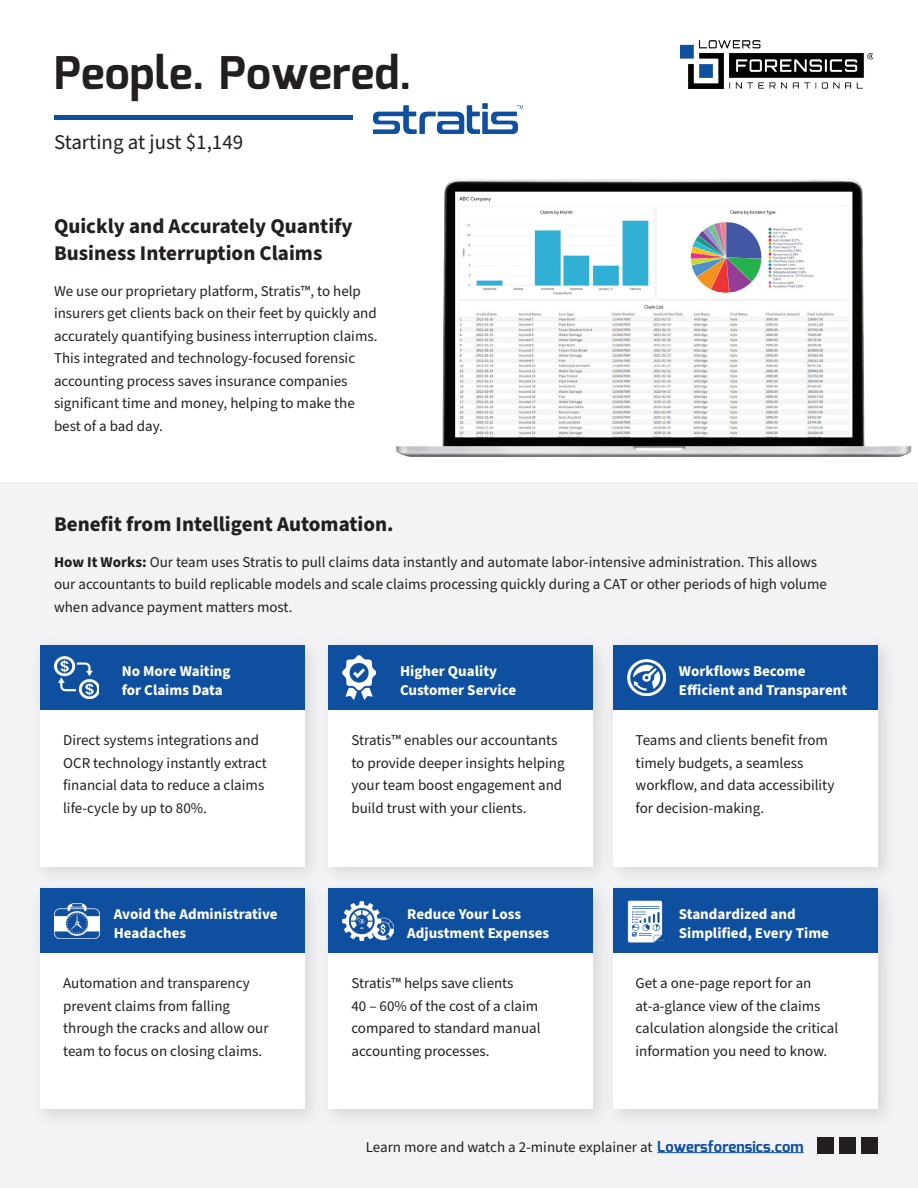
<style>
.page{position:relative;width:918px;height:1188px;background:#fff}
.page>*{position:absolute;margin:0;border:0;box-sizing:border-box;transform-origin:0 0}
.t1{font:700 45px "Mina";color:#231f20}
.t2{font:700 21px/27px "Source Sans Pro";color:#231f20}
.t3{font:21px "Source Sans Pro";color:#231f20}
.t4{font:15px/22.5px "Source Sans Pro";color:#231f20}
.t5{font:700 15px/19.5px "Source Sans Pro";color:#fff}
.s1{font-weight:700}
.s2{font-family:"Mina";font-weight:700;color:#0f4fa0}
</style>
<div class="page">
<div style="left:0;top:483px;width:918px;height:705px;background:#f3f3f5"></div>
<img style="left:681px;top:40px;width:192px;height:49px">
<img style="left:373px;top:104px;width:150px;height:29px">
<div style="left:54px;top:115px;width:299px;height:5px;background:#0f4fa0"></div>
<img style="left:389px;top:179px;width:529px;height:304px">
<hr style="left:657px;top:1152px;width:147px;height:1px;background:#0f4fa0">
<div style="left:817px;top:1137px;width:17px;height:17px;background:#231f20"></div>
<div style="left:839px;top:1137px;width:17px;height:17px;background:#231f20"></div>
<div style="left:861px;top:1137px;width:17px;height:17px;background:#231f20"></div>
<div style="left:29px;top:635px;width:869px;height:494px;background:#231f20;opacity:.14"></div>
<div style="left:40px;top:646px;width:264px;height:220px;background:#fff"></div>
<div style="left:40px;top:646px;width:264px;height:64px;background:#0f4fa0"></div>
<img style="left:54px;top:657px;width:45px;height:42px">
<div style="left:40px;top:889px;width:264px;height:220px;background:#fff"></div>
<div style="left:40px;top:889px;width:264px;height:64px;background:#0f4fa0"></div>
<img style="left:54px;top:903px;width:46px;height:35px">
<div style="left:328px;top:889px;width:264px;height:220px;background:#fff"></div>
<div style="left:328px;top:889px;width:265px;height:64px;background:#0f4fa0"></div>
<img style="left:343px;top:901px;width:50px;height:39px">
<div style="left:328px;top:646px;width:264px;height:220px;background:#fff"></div>
<div style="left:328px;top:646px;width:265px;height:64px;background:#0f4fa0"></div>
<img style="left:343px;top:656px;width:32px;height:44px">
<div style="left:614px;top:646px;width:264px;height:220px;background:#fff"></div>
<div style="left:614px;top:646px;width:264px;height:64px;background:#0f4fa0"></div>
<img style="left:628px;top:660px;width:37px;height:36px">
<div style="left:614px;top:889px;width:264px;height:220px;background:#fff"></div>
<div style="left:614px;top:889px;width:264px;height:64px;background:#0f4fa0"></div>
<img style="left:628px;top:899px;width:36px;height:43px">
<h1 class="t1" style="left:54px;top:47px;width:359px">People. Powered.</h1>
<h2 class="t3" style="left:54px;top:128px;width:191px">Starting at just $1,149</h2>
<h2 class="t2" style="left:54px;top:213px;width:300px">Quickly and Accurately Quantify<br>Business Interruption Claims</h2>
<p class="t4" style="left:54px;top:280px;width:325px">We use our proprietary platform, Stratis™, to help insurers get clients back on their feet by quickly and accurately quantifying business interruption claims.<br>This integrated and technology-focused forensic accounting process saves insurance companies significant time and money, helping to make the best of a bad day.</p>
<h2 class="t2" style="left:54px;top:511px;width:341px">Benefit from Intelligent Automation.</h2>
<p class="t4" style="left:54px;top:551px;width:775px"><span class="s1">How It Works:</span> Our team uses Stratis to pull claims data instantly and automate labor-intensive administration. This allows our accountants to build replicable models and scale claims processing quickly during a CAT or other periods of high volume when advance payment matters most.</p>
<p class="t5" style="left:122px;top:661px;width:110px">No More Waiting for Claims Data</p>
<p class="t4" style="left:63px;top:730px;width:205px">Direct systems integrations and<br>OCR technology instantly extract financial data to reduce a claims life-cycle by up to 80%.</p>
<p class="t5" style="left:114px;top:904px;width:165px">Avoid the Administrative<br>Headaches</p>
<p class="t4" style="left:63px;top:973px;width:207px">Automation and transparency prevent claims from falling through the cracks and allow our team to focus on closing claims.</p>
<p class="t5" style="left:400px;top:661px;width:118px">Higher Quality<br>Customer Service</p>
<p class="t4" style="left:351px;top:730px;width:215px">Stratis™ enables our accountants to provide deeper insights helping your team boost engagement and build trust with your clients.</p>
<p class="t5" style="left:407px;top:904px;width:144px">Reduce Your Loss<br>Adjustment Expenses</p>
<p class="t4" style="left:351px;top:973px;width:191px">Stratis™ helps save clients<br>40 – 60% of the cost of a claim compared to standard manual accounting processes.</p>
<p class="t5" style="left:679px;top:661px;width:170px">Workflows Become<br>Efficient and Transparent</p>
<p class="t4" style="left:636px;top:730px;width:200px">Teams and clients benefit from timely budgets, a seamless workflow, and data accessibility for decision-making.</p>
<p class="t5" style="left:679px;top:904px;width:152px">Standardized and<br>Simplified, Every Time</p>
<p class="t4" style="left:636px;top:973px;width:204px">Get a one-page report for an at-a-glance view of the claims calculation alongside the critical information you need to know.</p>
<p class="t4" style="left:366px;top:1136px;width:439px">Learn more and watch a 2-minute explainer at <span class="s2">Lowersforensics.com</span></p>
</div>
